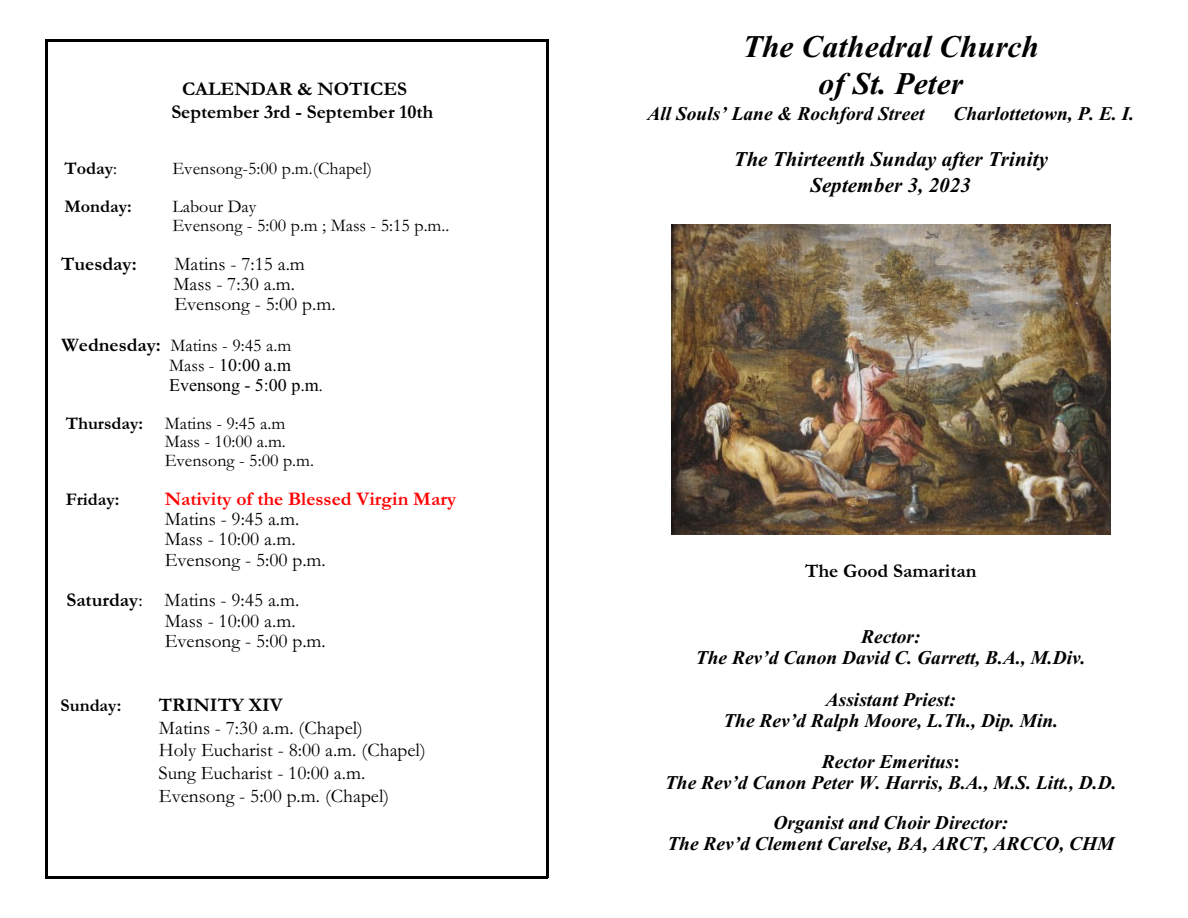
<style>
.page{position:relative;width:1188px;height:918px;background:#fff}
.page>*{position:absolute;margin:0;border:0;box-sizing:border-box;transform-origin:0 0}
.t1{font:italic 700 31.5px/37.2px "Times New Roman";color:#000;text-align:center}
.t2{font:italic 700 21px/25.2px "Times New Roman";letter-spacing:.005em;color:#000;text-align:center}
.t3{font:italic 700 19.5px/20.9px "Times New Roman";color:#000;text-align:center}
.t4{font:19.5px/20.4px "Garamond";color:#000}
.t5{font:700 19.5px/22.6px "Garamond";color:#000}
.t6{font:700 19.5px "Garamond";color:#f00}
.t7{font:18px/18.8px "Garamond";color:#000}
.t8{font:18px/19.8px "Times New Roman";color:#000}
.t9{font:700 18px "Garamond";color:#000}
.s1{font-weight:400}
.s2{font-weight:700;font-size:19.5px}
.s3{font-family:"Garamond"}
.s4{font-weight:700}
.s5{font-style:normal}
</style>
<div class="page">
<hr style="left:45px;top:40px;width:3px;height:838px;background:#000">
<hr style="left:546px;top:40px;width:2px;height:838px;background:#000">
<hr style="left:45px;top:40px;width:503px;height:2px;background:#000">
<hr style="left:45px;top:876px;width:503px;height:2px;background:#000">
<img style="left:672px;top:224px;width:439px;height:311px">
<p class="t5" style="left:171px;top:80px;width:263px;text-indent:11px">CALENDAR &amp; NOTICES<br>September 3rd - September 10th</p>
<p class="t9" style="left:64px;top:162px;width:54px">Today<span class="s1">:</span></p>
<p class="t7" style="left:172px;top:161px;width:201px">Evensong-5:00 p.m.(Chapel)</p>
<p class="t9" style="left:64px;top:200px;width:69px">Monday:</p>
<p class="t7" style="left:172px;top:199px;width:278px">Labour Day<br>Evensong - 5:00 p.m ; Mass - 5:15 p.m..</p>
<p class="t5" style="left:61px;top:255px;width:77px">Tuesday:</p>
<p class="t4" style="left:173px;top:256px;width:164px">Matins - 7:15 a.m<br>Mass - 7:30 a.m.<br>Evensong - 5:00 p.m.</p>
<p class="t7" style="left:62px;top:338px;width:231px"><span class="s2">Wednesday:</span> Matins - 9:45 a.m</p>
<p class="t8" style="left:169px;top:357px;width:155px"><span class="s3">Mass -</span> 10:00 a.m<br>Evensong - 5:00 p.m<span class="s3">.</span></p>
<p class="t7" style="left:165px;top:416px;width:151px;text-indent:-99px"><span class="s4">Thursday:</span> Matins - 9:45 a.m<br>Mass - 10:00 a.m.<br>Evensong - 5:00 p.m.</p>
<p class="t9" style="left:66px;top:493px;width:55px">Friday:</p>
<p class="t6" style="left:165px;top:492px;width:293px">Nativity of the Blessed Virgin Mary</p>
<p class="t4" style="left:165px;top:511px;width:163px">Matins - 9:45 a.m.<br>Mass - 10:00 a.m.<br>Evensong - 5:00 p.m.</p>
<p class="t4" style="left:165px;top:592px;width:163px;text-indent:-98px"><span class="s4">Saturday</span>: Matins - 9:45 a.m.<br>Mass - 10:00 a.m.<br>Evensong - 5:00 p.m.</p>
<p class="t9" style="left:61px;top:699px;width:62px">Sunday:</p>
<p class="t5" style="left:159px;top:696px;width:125px">TRINITY XIV</p>
<p class="t4" style="left:158px;top:719px;width:269px;line-height:22.6px">Matins - 7:30 a.m. (Chapel)<br>Holy Eucharist - 8:00 a.m. (Chapel)<br>Sung Eucharist - 10:00 a.m.<br>Evensong - 5:00 p.m. (Chapel)</p>
<h1 class="t1" style="left:743px;top:31px;width:298px">The Cathedral Church of St. Peter</h1>
<p class="t3" style="left:647px;top:105px;width:279px">All Souls’ Lane &amp; Rochford Street</p>
<p class="t3" style="left:953px;top:105px;width:182px">Charlottetown, P. E. I.</p>
<p class="t2" style="left:734px;top:149px;width:316px">The Thirteenth Sunday after Trinity<br>September 3, 2023</p>
<p class="t5" style="left:805px;top:561px;width:173px">The Good Samaritan</p>
<p class="t3" style="left:696px;top:628px;width:391px">Rector:<br>The Rev’d Canon David C. Garrett, B.A., M.Div.</p>
<p class="t3" style="left:723px;top:691px;width:336px">Assistant Priest:<br>The Rev’d Ralph Moore, L.Th., Dip. Min.</p>
<p class="t3" style="left:665px;top:754px;width:453px">Rector Emeritus<span class="s5">:<br></span>The Rev’d Canon Peter W. Harris, B.A., M.S. Litt., D.D.</p>
<p class="t3" style="left:667px;top:815px;width:449px">Organist and Choir Director:<br>The Rev’d Clement Carelse, BA, ARCT, ARCCO, CHM</p>
</div>
